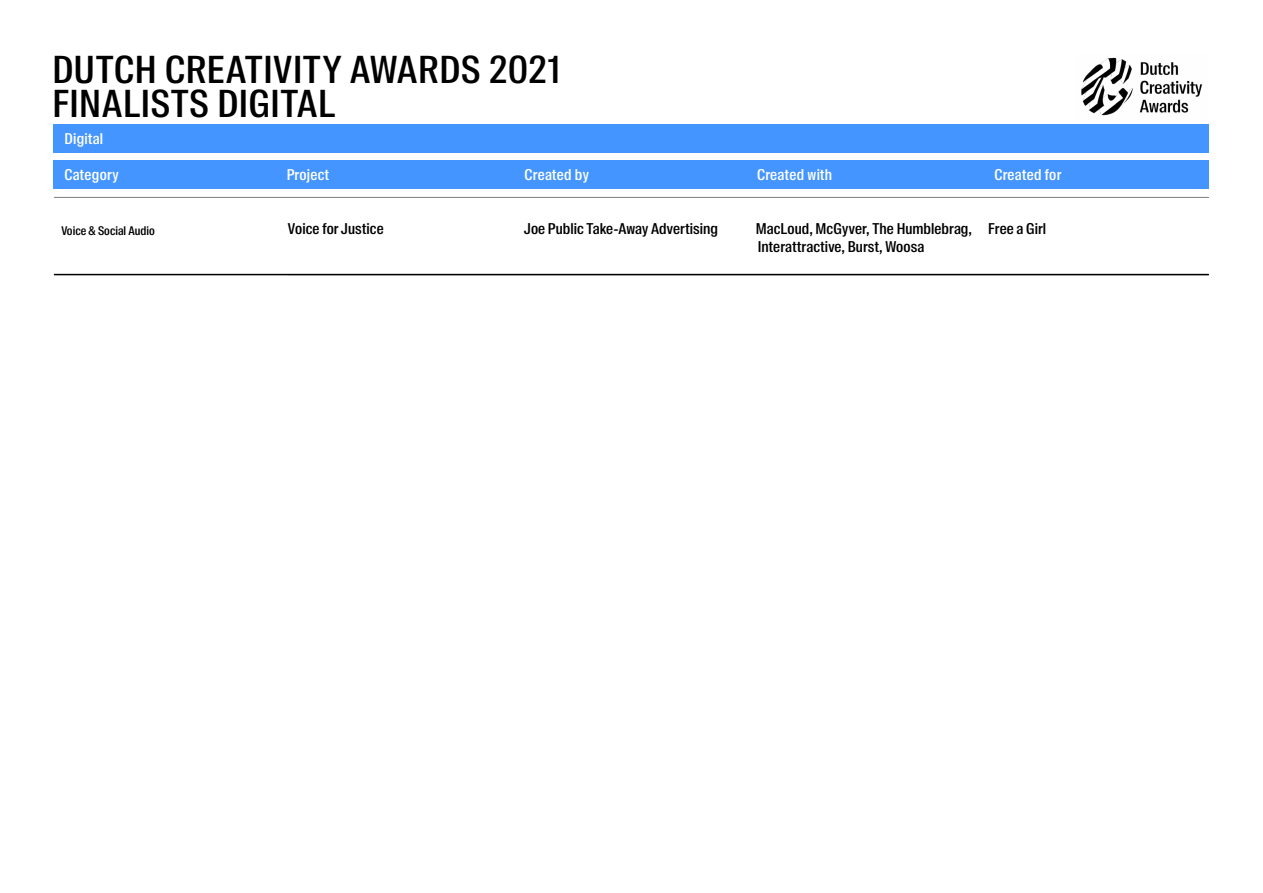
<style>
.page{position:relative;width:1263px;height:893px;background:#fff}
.page>*{position:absolute;margin:0;border:0;box-sizing:border-box;transform-origin:0 0}
.t1{font:500 37.5px/34.5px "Suisse Intl Condensed";letter-spacing:.02em;color:#000}
.t2{font:500 15px/18px "Suisse Intl Condensed";letter-spacing:.005em;color:#000}
.t3{font:500 15px "Suisse Intl Condensed";letter-spacing:.02em;color:#fff}
.t4{font:500 12px "Suisse Intl Condensed";color:#000}
</style>
<div class="page">
<div style="left:54px;top:125px;width:1155px;height:28px;background:#4495ff"></div>
<div style="left:54px;top:161px;width:1155px;height:28px;background:#4495ff"></div>
<hr style="left:54px;top:197px;width:1155px;height:1px;background:#808080">
<img style="left:1081px;top:57px;width:122px;height:59px">
<hr style="left:54px;top:274px;width:1155px;height:1px;background:#000">
<h1 class="t1" style="left:52px;top:52px;width:509px">DUTCH CREATIVITY AWARDS 2021<br>FINALISTS DIGITAL</h1>
<p class="t3" style="left:64px;top:130px;width:40px">Digital</p>
<p class="t3" style="left:64px;top:166px;width:56px">Category</p>
<p class="t3" style="left:287px;top:166px;width:44px">Project</p>
<p class="t3" style="left:524px;top:166px;width:66px">Created by</p>
<p class="t3" style="left:757px;top:166px;width:76px">Created with</p>
<p class="t3" style="left:994px;top:166px;width:68px">Created for</p>
<p class="t4" style="left:62px;top:223px;width:95px">Voice &amp; Social Audio</p>
<p class="t2" style="left:288px;top:220px;width:97px">Voice for Justice</p>
<p class="t2" style="left:524px;top:220px;width:195px">Joe Public Take-Away Advertising</p>
<p class="t2" style="left:756px;top:220px;width:292px">MacLoud, McGyver, The Humblebrag, Free a Girl<br>Interattractive, Burst, Woosa</p>
</div>
